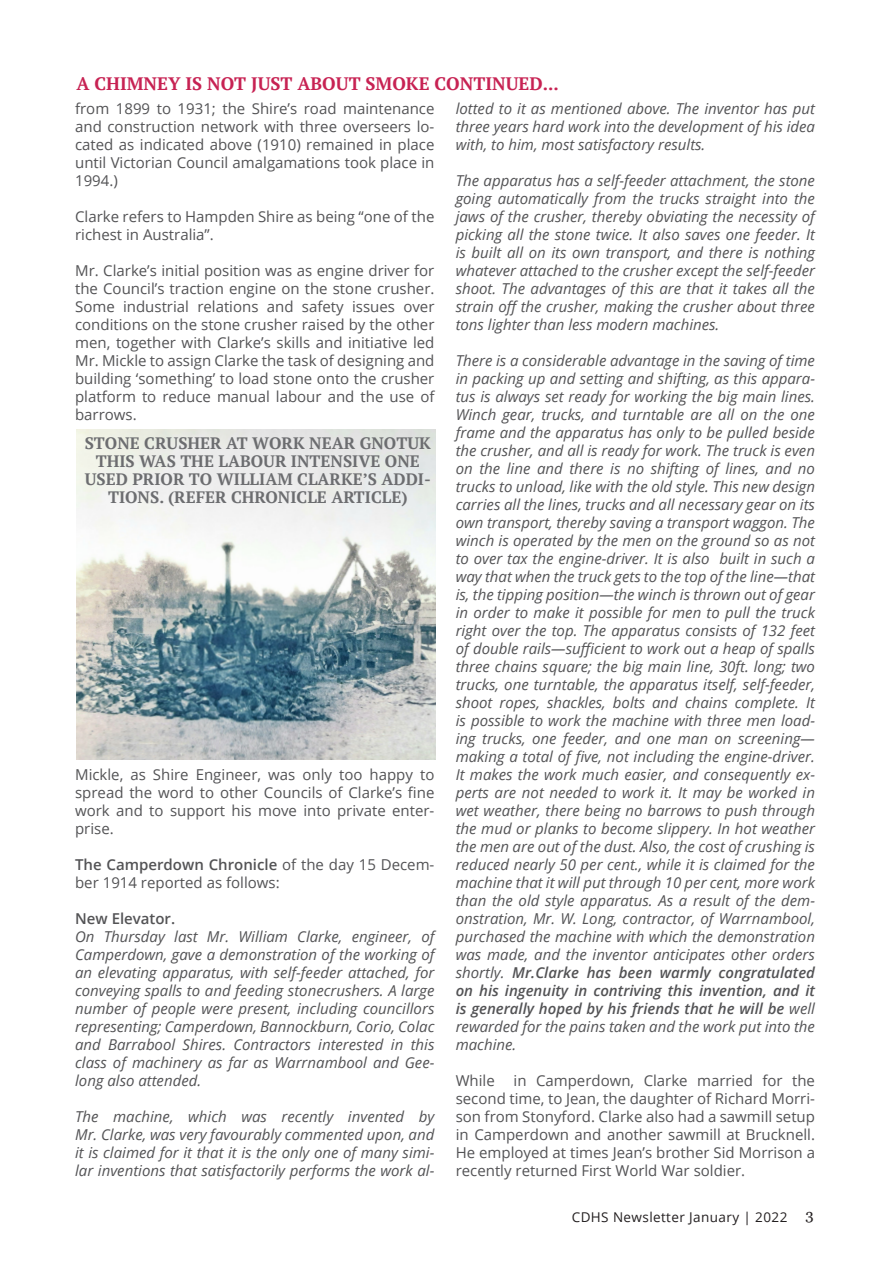
<style>
.page{position:relative;width:893px;height:1263px;background:#fff}
.page>*{position:absolute;margin:0;border:0;box-sizing:border-box;transform-origin:0 0}
.t1{font:700 18px "PT Serif";color:#c72253}
.t2{font:700 16.5px/18px "PT Serif";color:#6c6d70;text-align:center}
.body_text{font:italic 15px/18px "Open Sans";color:#535355;text-align:justify}
.body_text-2{font:15px/18px "Open Sans";color:#535355;text-align:justify}
.body_text-3{font:600 15px "Open Sans";color:#535355}
.t3{font:15px "Georgia";color:#231f20}
.t4{font:13.5px "Open Sans";letter-spacing:.03em;color:#231f20}
.s1{font-weight:600}
</style>
<div class="page">
<img style="left:76px;top:429px;width:359px;height:330px">
<p class="t1" style="left:77px;top:72px;width:484px">A CHIMNEY IS NOT JUST ABOUT SMOKE CONTINUED...</p>
<p class="body_text-2" style="left:75px;top:99px;width:361px">from 1899 to 1931; the Shire’s road maintenance and construction network with three overseers lo&shy;cated as indicated above (1910) remained in place until Victorian Council amalgamations took place in 1994.)</p>
<p class="body_text-2" style="left:75px;top:207px;width:361px">Clarke refers to Hampden Shire as being “one of the richest in Australia”.</p>
<p class="body_text-2" style="left:75px;top:261px;width:361px">Mr. Clarke’s initial position was as engine driver for the Council’s traction engine on the stone crusher.<br>Some industrial relations and safety issues over conditions on the stone crusher raised by the other men, together with Clarke’s skills and initiative led Mr. Mickle to assign Clarke the task of designing and building ‘something’ to load stone onto the crusher platform to reduce manual labour and the use of barrows.</p>
<p class="body_text" style="left:456px;top:99px;width:361px">lotted to it as mentioned above. The inventor has put three years hard work into the development of his idea with, to him, most satisfactory results.</p>
<p class="body_text" style="left:456px;top:171px;width:361px">The apparatus has a self-feeder attachment, the stone going automatically from the trucks straight into the jaws of the crusher, thereby obviating the necessity of picking all the stone twice. It also saves one feeder. It is built all on its own transport, and there is nothing whatever attached to the crusher except the self-feeder shoot. The advantages of this are that it takes all the strain off the crusher, making the crusher about three tons lighter than less modern machines.</p>
<p class="body_text" style="left:456px;top:351px;width:361px">There is a considerable advantage in the saving of time in packing up and setting and shifting, as this appara&shy;tus is always set ready for working the big main lines.<br>Winch gear, trucks, and turntable are all on the one frame and the apparatus has only to be pulled beside the crusher, and all is ready for work. The truck is even on the line and there is no shifting of lines, and no trucks to unload, like with the old style. This new design carries all the lines, trucks and all necessary gear on its own transport, thereby saving a transport waggon. The winch is operated by the men on the ground so as not to over tax the engine-driver. It is also built in such a way that when the truck gets to the top of the line—that is, the tipping position—the winch is thrown out of gear in order to make it possible for men to pull the truck right over the top. The apparatus consists of 132 feet of double rails—sufficient to work out a heap of spalls three chains square; the big main line, 30ft. long; two trucks, one turntable, the apparatus itself, self-feeder, shoot ropes, shackles, bolts and chains complete. It is possible to work the machine with three men load&shy;ing trucks, one feeder, and one man on screening— making a total of five, not including the engine-driver.<br>It makes the work much easier, and consequently ex&shy;perts are not needed to work it. It may be worked in wet weather, there being no barrows to push through the mud or planks to become slippery. In hot weather the men are out of the dust. Also, the cost of crushing is reduced nearly 50 per cent., while it is claimed for the machine that it will put through 10 per cent, more work than the old style apparatus. As a result of the dem&shy;onstration, Mr. W. Long, contractor, of Warrnambool, purchased the machine with which the demonstration was made, and the inventor anticipates other orders shortly. <span class="s1">Mr.Clarke has been warmly congratulated on his ingenuity in contriving this invention, and it is generally hoped by his friends that he will be</span> well rewarded for the pains taken and the work put into the machine.</p>
<p class="body_text-2" style="left:456px;top:1071px;width:41px">While</p>
<p class="t2" style="left:85px;top:434px;width:348px">STONE CRUSHER AT WORK NEAR GNOTUK</p>
<p class="t2" style="left:85px;top:452px;width:348px">THIS WAS THE LABOUR INTENSIVE ONE<br>USED PRIOR TO WILLIAM CLARKE’S ADDI-<br>TIONS. (REFER CHRONICLE ARTICLE)</p>
<p class="body_text-2" style="left:75px;top:765px;width:361px">Mickle, as Shire Engineer, was only too happy to spread the word to other Councils of Clarke’s fine work and to support his move into private enter&shy;prise.</p>
<p class="body_text-2" style="left:75px;top:855px;width:361px"><span class="s1">The Camperdown Chronicle</span> of the day 15 Decem&shy;ber 1914 reported as follows:</p>
<p class="body_text-3" style="left:75px;top:908px;width:102px">New Elevator.</p>
<p class="body_text" style="left:75px;top:927px;width:361px">On Thursday last Mr. William Clarke, engineer, of Camperdown, gave a demonstration of the working of an elevating apparatus, with self-feeder attached, for conveying spalls to and feeding stonecrushers. A large number of people were present, including councillors representing; Camperdown, Bannockburn, Corio, Colac and Barrabool Shires. Contractors interested in this class of machinery as far as Warrnambool and Gee&shy;long also attended.</p>
<p class="body_text" style="left:75px;top:1107px;width:361px">The machine, which was recently invented by Mr. Clarke, was very favourably commented upon, and it is claimed for it that it is the only one of many simi&shy;lar inventions that satisfactorily performs the work al-</p>
<p class="body_text-2" style="left:456px;top:1071px;width:361px;text-indent:58px">in Camperdown, Clarke married for the second time, to Jean, the daughter of Richard Morri&shy;son from Stonyford. Clarke also had a sawmill setup in Camperdown and another sawmill at Brucknell.<br>He employed at times Jean’s brother Sid Morrison a recently returned First World War soldier.</p>
<p class="t4" style="left:572px;top:1208px;width:217px">CDHS Newsletter January | 2022</p>
<p class="t3" style="left:805px;top:1204px;width:10px">3</p>
</div>
